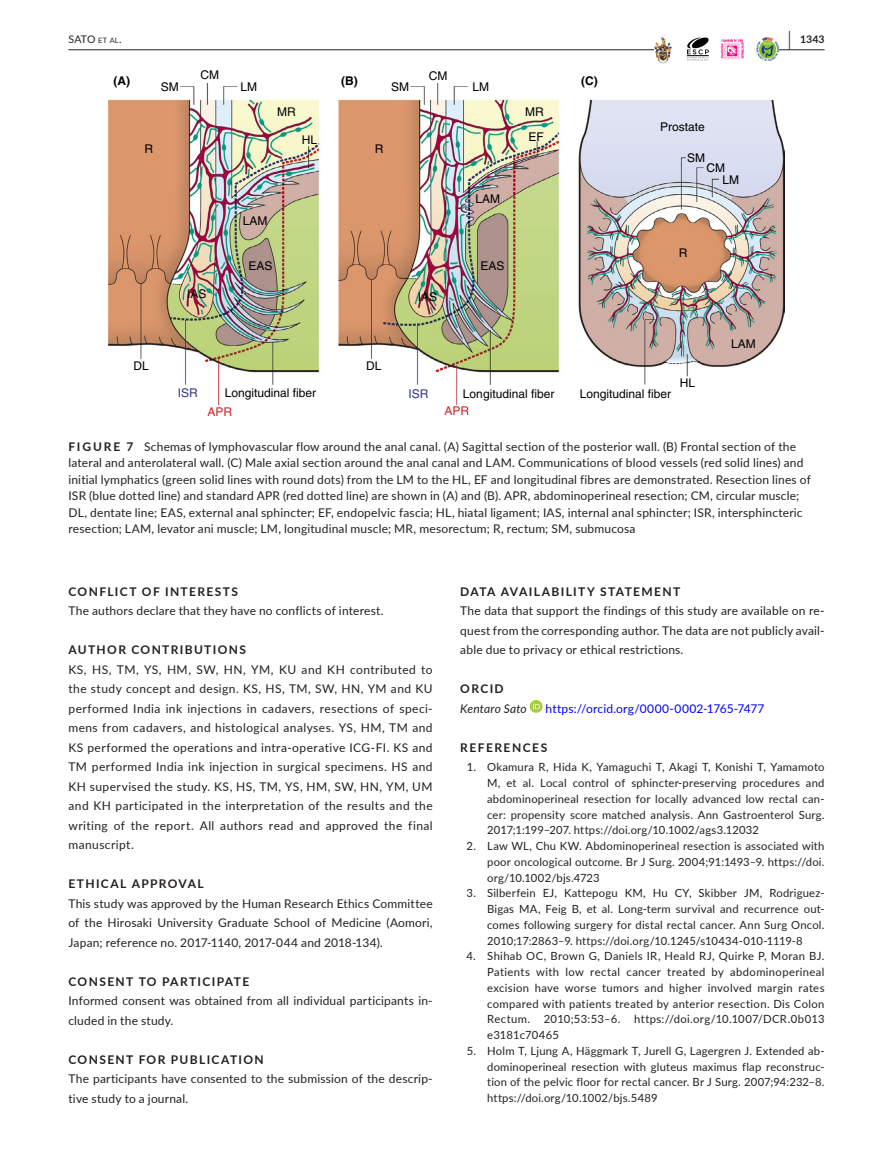
<style>
.page{position:relative;width:893px;height:1174px;background:#fff}
.page>*{position:absolute;margin:0;border:0;box-sizing:border-box;transform-origin:0 0}
.t1{font:12px/19.5px "Lato";letter-spacing:.015em;color:#231f20;text-align:justify}
.t2{font:700 12px "Lato";letter-spacing:.115em;color:#231f20}
.t3{font:12px/11.9px "Helvetica";color:#000}
.t4{font:12px "Lato";letter-spacing:.015em;color:#00f}
.t5{font:italic 12px "Lato";letter-spacing:.01em;color:#231f20}
.t6{font:700 12px "Helvetica";color:#000}
.t7{font:12px "Helvetica";color:#33348e}
.t8{font:12px "Helvetica";color:#cc2229}
.t9{font:11.25px/15.8px "Lato";letter-spacing:.015em;color:#231f20;text-align:justify}
.t10{font:10.5px "Lato";color:#231f20}
.t11{font:700 10.5px "Lato";color:#231f20}
.s1{font-size:7.35px}
.s2{font-size:19.5px}
.s3{font-weight:700}
</style>
<div class="page">
<hr style="left:68px;top:49px;width:756px;height:1px;background:#231f20">
<div style="left:654px;top:34px;width:125px;height:30px;background:#fff"></div>
<img style="left:654px;top:35px;width:16px;height:28px">
<svg style="left:687px;top:37px;width:22px;height:24px"></svg>
<img style="left:721px;top:39px;width:24px;height:20px">
<img style="left:756px;top:38px;width:23px;height:22px">
<div style="left:530px;top:700px;width:12px;height:12px;background:#a5cd39;border-radius:50%"></div>
<svg style="left:533px;top:702px;width:7px;height:7px"></svg>
<img style="left:108px;top:83px;width:677px;height:321px">
<p class="t10" style="left:68px;top:31px;width:55px">SATO <span class="s1">et al</span>.</p>
<p class="t11" style="left:789px;top:31px;width:37px"><span class="s2">|</span> 1343</p>
<p class="t6" style="left:114px;top:73px;width:18px">(A)</p>
<p class="t3" style="left:161px;top:81px;width:19px">SM</p>
<p class="t3" style="left:145px;top:143px;width:10px">R</p>
<p class="t3" style="left:201px;top:69px;width:20px">CM</p>
<p class="t3" style="left:187px;top:288px;width:21px">IAS</p>
<p class="t3" style="left:240px;top:81px;width:18px">LM</p>
<p class="t3" style="left:429px;top:70px;width:20px">CM</p>
<p class="t6" style="left:341px;top:74px;width:18px">(B)</p>
<p class="t6" style="left:581px;top:74px;width:18px">(C)</p>
<p class="t3" style="left:391px;top:80px;width:19px">SM</p>
<p class="t3" style="left:472px;top:81px;width:18px">LM</p>
<p class="t3" style="left:277px;top:105px;width:20px">MR</p>
<p class="t3" style="left:525px;top:106px;width:20px">MR</p>
<p class="t3" style="left:302px;top:134px;width:17px">HL</p>
<p class="t3" style="left:528px;top:131px;width:17px">EF</p>
<p class="t3" style="left:375px;top:143px;width:10px">R</p>
<p class="t3" style="left:476px;top:192px;width:26px">LAM</p>
<p class="t3" style="left:243px;top:215px;width:26px">LAM</p>
<p class="t3" style="left:249px;top:260px;width:26px">EAS</p>
<p class="t3" style="left:418px;top:291px;width:21px">IAS</p>
<p class="t3" style="left:480px;top:260px;width:26px">EAS</p>
<p class="t3" style="left:133px;top:360px;width:17px">DL</p>
<p class="t3" style="left:366px;top:360px;width:17px">DL</p>
<p class="t3" style="left:660px;top:120px;width:46px">Prostate</p>
<p class="t3" style="left:687px;top:152px;width:19px">SM</p>
<p class="t3" style="left:723px;top:162px;width:18px;text-indent:-16px">CM<br>LM</p>
<p class="t3" style="left:679px;top:247px;width:10px">R</p>
<p class="t3" style="left:731px;top:338px;width:26px">LAM</p>
<p class="t3" style="left:225px;top:387px;width:93px">Longitudinal fiber</p>
<p class="t3" style="left:463px;top:387px;width:93px">Longitudinal fiber</p>
<p class="t3" style="left:580px;top:387px;width:93px">Longitudinal fiber</p>
<p class="t7" style="left:178px;top:386px;width:22px">ISR</p>
<p class="t7" style="left:408px;top:387px;width:22px">ISR</p>
<p class="t8" style="left:207px;top:404px;width:26px">APR</p>
<p class="t8" style="left:444px;top:404px;width:26px">APR</p>
<p class="t3" style="left:680px;top:376px;width:17px">HL</p>
<p class="t1" style="left:68px;top:437px;width:744px;line-height:16.5px;text-align:left"><span class="s3">FIGURE 7</span> Schemas of lymphovascular flow around the anal canal. (A) Sagittal section of the posterior wall. (B) Frontal section of the lateral and anterolateral wall. (C) Male axial section around the anal canal and LAM. Communications of blood vessels (red solid lines) and initial lymphatics (green solid lines with round dots) from the LM to the HL, EF and longitudinal fibres are demonstrated. Resection lines of ISR (blue dotted line) and standard APR (red dotted line) are shown in (A) and (B). APR, abdominoperineal resection; CM, circular muscle; DL, dentate line; EAS, external anal sphincter; EF, endopelvic fascia; HL, hiatal ligament; IAS, internal anal sphincter; ISR, intersphincteric resection; LAM, levator ani muscle; LM, longitudinal muscle; MR, mesorectum; R, rectum; SM, submucosa</p>
<p class="t2" style="left:68px;top:582px;width:171px">CONFLICT OF INTERESTS</p>
<p class="t1" style="left:68px;top:600px;width:317px">The authors declare that they have no conflicts of interest.</p>
<p class="t2" style="left:68px;top:641px;width:179px">AUTHOR CONTRIBUTIONS</p>
<p class="t1" style="left:68px;top:659px;width:366px">KS, HS, TM, YS, HM, SW, HN, YM, KU and KH contributed to the study concept and design. KS, HS, TM, SW, HN, YM and KU performed India ink injections in cadavers, resections of speci&shy;mens from cadavers, and histological analyses. YS, HM, TM and KS performed the operations and intra-operative ICG-FI. KS and TM performed India ink injection in surgical specimens. HS and KH supervised the study. KS, HS, TM, YS, HM, SW, HN, YM, UM and KH participated in the interpretation of the results and the writing of the report. All authors read and approved the final manuscript.</p>
<p class="t2" style="left:68px;top:875px;width:137px">ETHICAL APPROVAL</p>
<p class="t1" style="left:68px;top:893px;width:366px">This study was approved by the Human Research Ethics Committee of the Hirosaki University Graduate School of Medicine (Aomori, Japan; reference no. 2017-1140, 2017-044 and 2018-134).</p>
<p class="t2" style="left:68px;top:972px;width:182px">CONSENT TO PARTICIPATE</p>
<p class="t1" style="left:68px;top:990px;width:366px">Informed consent was obtained from all individual participants in&shy;cluded in the study.</p>
<p class="t2" style="left:68px;top:1050px;width:197px">CONSENT FOR PUBLICATION</p>
<p class="t1" style="left:68px;top:1068px;width:366px">The participants have consented to the submission of the descrip&shy;tive study to a journal.</p>
<p class="t2" style="left:460px;top:582px;width:221px">DATA AVAILABILITY STATEMENT</p>
<p class="t1" style="left:460px;top:600px;width:366px">The data that support the findings of this study are available on re&shy;quest from the corresponding author. The data are not publicly avail&shy;able due to privacy or ethical restrictions.</p>
<p class="t2" style="left:460px;top:680px;width:45px">ORCID</p>
<p class="t5" style="left:460px;top:700px;width:68px">Kentaro Sato</p>
<p class="t4" style="left:546px;top:700px;width:220px">https://orcid.org/0000-0002-1765-7477</p>
<p class="t2" style="left:460px;top:738px;width:88px">REFERENCES</p>
<p class="t9" style="left:487px;top:759px;width:339px;text-indent:-20px">1. Okamura R, Hida K, Yamaguchi T, Akagi T, Konishi T, Yamamoto M, et al. Local control of sphincter-preserving procedures and abdominoperineal resection for locally advanced low rectal can&shy;cer: propensity score matched analysis. Ann Gastroenterol Surg.<br>2017;1:199–207. https://doi.org/10.1002/ags3.12032</p>
<p class="t9" style="left:487px;top:837px;width:339px;text-indent:-21px">2. Law WL, Chu KW. Abdominoperineal resection is associated with poor oncological outcome. Br J Surg. 2004;91:1493–9. https://doi. org/10.1002/bjs.4723</p>
<p class="t9" style="left:487px;top:885px;width:339px;text-indent:-21px">3. Silberfein EJ, Kattepogu KM, Hu CY, Skibber JM, Rodriguez-Bigas MA, Feig B, et al. Long-term survival and recurrence out&shy;comes following surgery for distal rectal cancer. Ann Surg Oncol.<br>2010;17:2863–9. https://doi.org/10.1245/s10434-010-1119-8</p>
<p class="t9" style="left:487px;top:948px;width:339px;text-indent:-21px">4. Shihab OC, Brown G, Daniels IR, Heald RJ, Quirke P, Moran BJ.<br>Patients with low rectal cancer treated by abdominoperineal excision have worse tumors and higher involved margin rates compared with patients treated by anterior resection. Dis Colon Rectum. 2010;53:53–6. https://doi.org/10.1007/DCR.0b013 e3181c70465</p>
<p class="t9" style="left:487px;top:1042px;width:339px;text-indent:-20px">5. Holm T, Ljung A, Häggmark T, Jurell G, Lagergren J. Extended ab&shy;dominoperineal resection with gluteus maximus flap reconstruc&shy;tion of the pelvic floor for rectal cancer. Br J Surg. 2007;94:232–8. https://doi.org/10.1002/bjs.5489</p>
</div>
